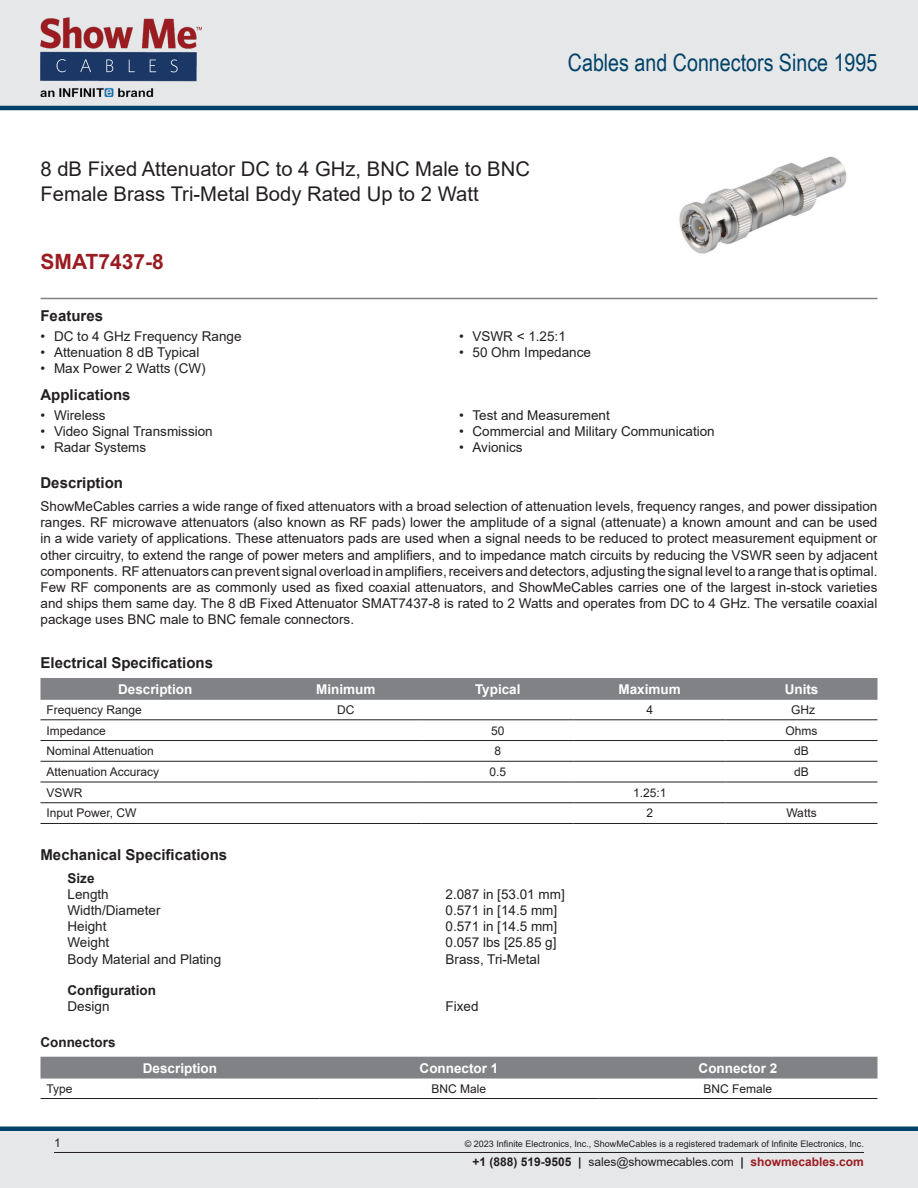
<style>
.page{position:relative;width:918px;height:1188px;background:#fff}
.page>*{position:absolute;margin:0;border:0;box-sizing:border-box;transform-origin:0 0}
.t1{font:24px "Arial Narrow";color:#004268}
.Branded_Part_No{font:700 21px "Arial";color:#9a1c21}
.Web_Description_Para{font:20.25px/24.3px "Arial";color:#231f20}
.Head1{font:700 15px "Arial";color:#231f20}
.MarketingDescription{font:13.5px/16.2px "Arial";color:#231f20;text-align:justify}
.Specs_Para{font:13.5px "Arial";color:#231f20}
.Table_Header{font:700 13.5px "Arial";color:#fff}
.Head3{font:700 13.5px "Arial";color:#231f20}
.Head2{font:700 13.5px "Arial";color:#231f20}
.Head2_after_Head1{font:700 13.5px "Arial";color:#231f20}
.Table_Body_Left{font:12px "Arial";color:#231f20}
.Table_Body{font:12px "Arial";color:#231f20}
.Copyright_disclaimer{font:9px "Arial";color:#231f20}
.s1{font-weight:700}
.s2{font-weight:700;color:#9a1c21}
</style>
<div class="page">
<div style="left:0;top:1131px;width:918px;height:57px;background:#e6e7e9"></div>
<div style="left:0;top:1126px;width:918px;height:5px;background:#004268"></div>
<div style="left:0;top:0;width:918px;height:108px;background:#e6e7e9"></div>
<hr style="left:0;top:106px;width:918px;height:4px;background:#004268">
<img style="left:40px;top:18px;width:162px;height:79px">
<hr style="left:54px;top:1152px;width:810px;height:1px;background:#231f20">
<hr style="left:40px;top:298px;width:838px;height:1px;background:#808285">
<img style="left:679px;top:156px;width:168px;height:98px">
<div style="left:40px;top:678px;width:838px;height:22px;background:#808285"></div>
<hr style="left:40px;top:720px;width:230px;height:1px;background:#231f20">
<hr style="left:270px;top:720px;width:152px;height:1px;background:#231f20">
<hr style="left:422px;top:720px;width:152px;height:1px;background:#231f20">
<hr style="left:574px;top:720px;width:152px;height:1px;background:#231f20">
<hr style="left:726px;top:720px;width:152px;height:1px;background:#231f20">
<hr style="left:40px;top:740px;width:230px;height:1px;background:#231f20">
<hr style="left:270px;top:740px;width:152px;height:1px;background:#231f20">
<hr style="left:422px;top:740px;width:152px;height:1px;background:#231f20">
<hr style="left:574px;top:740px;width:152px;height:1px;background:#231f20">
<hr style="left:726px;top:740px;width:152px;height:1px;background:#231f20">
<hr style="left:40px;top:761px;width:230px;height:1px;background:#231f20">
<hr style="left:270px;top:761px;width:152px;height:1px;background:#231f20">
<hr style="left:422px;top:761px;width:152px;height:1px;background:#231f20">
<hr style="left:574px;top:761px;width:152px;height:1px;background:#231f20">
<hr style="left:726px;top:761px;width:152px;height:1px;background:#231f20">
<hr style="left:40px;top:782px;width:230px;height:1px;background:#231f20">
<hr style="left:270px;top:782px;width:152px;height:1px;background:#231f20">
<hr style="left:422px;top:782px;width:152px;height:1px;background:#231f20">
<hr style="left:574px;top:782px;width:152px;height:1px;background:#231f20">
<hr style="left:726px;top:782px;width:152px;height:1px;background:#231f20">
<hr style="left:40px;top:802px;width:230px;height:1px;background:#231f20">
<hr style="left:270px;top:802px;width:152px;height:1px;background:#231f20">
<hr style="left:422px;top:802px;width:152px;height:1px;background:#231f20">
<hr style="left:574px;top:802px;width:152px;height:1px;background:#231f20">
<hr style="left:726px;top:802px;width:152px;height:1px;background:#231f20">
<hr style="left:40px;top:823px;width:230px;height:1px;background:#231f20">
<hr style="left:270px;top:823px;width:152px;height:1px;background:#231f20">
<hr style="left:422px;top:823px;width:152px;height:1px;background:#231f20">
<hr style="left:574px;top:823px;width:152px;height:1px;background:#231f20">
<hr style="left:726px;top:823px;width:152px;height:1px;background:#231f20">
<div style="left:40px;top:1057px;width:838px;height:22px;background:#808285"></div>
<hr style="left:40px;top:1098px;width:280px;height:1px;background:#231f20">
<hr style="left:320px;top:1098px;width:278px;height:1px;background:#231f20">
<hr style="left:598px;top:1098px;width:280px;height:1px;background:#231f20">
<h1 class="Web_Description_Para" style="left:40px;top:157px;width:491px">8 dB Fixed Attenuator DC to 4 GHz, BNC Male to BNC<br>Female Brass Tri-Metal Body Rated Up to 2 Watt</h1>
<p class="Branded_Part_No" style="left:40px;top:247px;width:125px">SMAT7437-8</p>
<h1 class="t1" style="left:568px;top:45px;width:311px">Cables and Connectors Since 1995</h1>
<p class="Head1" style="left:40px;top:306px;width:64px">Features</p>
<p class="MarketingDescription" style="left:40px;top:328px;width:203px">• DC to 4 GHz Frequency Range</p>
<p class="MarketingDescription" style="left:40px;top:344px;width:160px">• Attenuation 8 dB Typical</p>
<p class="MarketingDescription" style="left:40px;top:360px;width:167px">• Max Power 2 Watts (CW)</p>
<p class="Head1" style="left:40px;top:384px;width:92px">Applications</p>
<p class="MarketingDescription" style="left:40px;top:407px;width:67px">• Wireless</p>
<p class="MarketingDescription" style="left:40px;top:423px;width:174px">• Video Signal Transmission</p>
<p class="MarketingDescription" style="left:40px;top:439px;width:107px">• Radar Systems</p>
<p class="MarketingDescription" style="left:459px;top:328px;width:108px">• VSWR &lt; 1.25:1</p>
<p class="MarketingDescription" style="left:459px;top:344px;width:134px">• 50 Ohm Impedance</p>
<p class="MarketingDescription" style="left:459px;top:407px;width:152px">• Test and Measurement</p>
<p class="MarketingDescription" style="left:459px;top:423px;width:257px">• Commercial and Military Communication</p>
<p class="MarketingDescription" style="left:459px;top:439px;width:65px">• Avionics</p>
<p class="Head1" style="left:40px;top:472px;width:84px">Description</p>
<p class="MarketingDescription" style="left:40px;top:498px;width:838px">ShowMeCables carries a wide range of fixed attenuators with a broad selection of attenuation levels, frequency ranges, and power dissipation ranges. RF microwave attenuators (also known as RF pads) lower the amplitude of a signal (attenuate) a known amount and can be used in a wide variety of applications. These attenuators pads are used when a signal needs to be reduced to protect measurement equipment or other circuitry, to extend the range of power meters and amplifiers, and to impedance match circuits by reducing the VSWR seen by adjacent components. RF attenuators can prevent signal overload in amplifiers, receivers and detectors, adjusting the signal level to a range that is optimal.<br>Few RF components are as commonly used as fixed coaxial attenuators, and ShowMeCables carries one of the largest in-stock varieties and ships them same day. The 8 dB Fixed Attenuator SMAT7437-8 is rated to 2 Watts and operates from DC to 4 GHz. The versatile coaxial package uses BNC male to BNC female connectors.</p>
<p class="Head1" style="left:40px;top:652px;width:174px">Electrical Specifications</p>
<p class="Table_Header" style="left:118px;top:680px;width:76px">Description</p>
<p class="Table_Header" style="left:316px;top:680px;width:61px">Minimum</p>
<p class="Table_Header" style="left:475px;top:680px;width:47px">Typical</p>
<p class="Table_Header" style="left:619px;top:680px;width:64px">Maximum</p>
<p class="Table_Header" style="left:785px;top:680px;width:35px">Units</p>
<p class="Table_Body_Left" style="left:46px;top:701px;width:97px">Frequency Range</p>
<p class="Table_Body" style="left:337px;top:701px;width:19px">DC</p>
<p class="Table_Body" style="left:646px;top:701px;width:8px">4</p>
<p class="Table_Body" style="left:791px;top:701px;width:25px">GHz</p>
<p class="Table_Body_Left" style="left:46px;top:722px;width:61px">Impedance</p>
<p class="Table_Body" style="left:491px;top:722px;width:15px">50</p>
<p class="Table_Body" style="left:786px;top:722px;width:34px">Ohms</p>
<p class="Table_Body_Left" style="left:46px;top:743px;width:109px">Nominal Attenuation</p>
<p class="Table_Body" style="left:494px;top:743px;width:8px">8</p>
<p class="Table_Body" style="left:794px;top:743px;width:16px">dB</p>
<p class="Table_Body_Left" style="left:46px;top:764px;width:114px">Attenuation Accuracy</p>
<p class="Table_Body" style="left:489px;top:764px;width:18px">0.5</p>
<p class="Table_Body" style="left:794px;top:764px;width:16px">dB</p>
<p class="Table_Body_Left" style="left:46px;top:784px;width:37px">VSWR</p>
<p class="Table_Body" style="left:633px;top:784px;width:35px">1.25:1</p>
<p class="Table_Body_Left" style="left:46px;top:805px;width:92px">Input Power, CW</p>
<p class="Table_Body" style="left:646px;top:805px;width:8px">2</p>
<p class="Table_Body" style="left:786px;top:805px;width:32px">Watts</p>
<p class="Head1" style="left:40px;top:844px;width:188px">Mechanical Specifications</p>
<p class="Head2_after_Head1" style="left:68px;top:868px;width:29px">Size</p>
<p class="Specs_Para" style="left:68px;top:885px;width:43px">Length</p>
<p class="Specs_Para" style="left:446px;top:885px;width:121px">2.087 in [53.01 mm]</p>
<p class="Specs_Para" style="left:68px;top:901px;width:95px">Width/Diameter</p>
<p class="Specs_Para" style="left:446px;top:901px;width:113px">0.571 in [14.5 mm]</p>
<p class="Specs_Para" style="left:68px;top:917px;width:41px">Height</p>
<p class="Specs_Para" style="left:446px;top:917px;width:113px">0.571 in [14.5 mm]</p>
<p class="Specs_Para" style="left:68px;top:933px;width:43px">Weight</p>
<p class="Specs_Para" style="left:446px;top:933px;width:113px">0.057 lbs [25.85 g]</p>
<p class="Specs_Para" style="left:68px;top:949px;width:155px">Body Material and Plating</p>
<p class="Specs_Para" style="left:446px;top:949px;width:96px">Brass, Tri-Metal</p>
<p class="Head3" style="left:68px;top:980px;width:90px">Configuration</p>
<p class="Specs_Para" style="left:68px;top:997px;width:44px">Design</p>
<p class="Specs_Para" style="left:446px;top:997px;width:35px">Fixed</p>
<p class="Head2" style="left:40px;top:1033px;width:77px">Connectors</p>
<p class="Table_Header" style="left:143px;top:1058px;width:76px">Description</p>
<p class="Table_Header" style="left:420px;top:1058px;width:80px">Connector 1</p>
<p class="Table_Header" style="left:699px;top:1058px;width:80px">Connector 2</p>
<p class="Table_Body_Left" style="left:46px;top:1080px;width:28px">Type</p>
<p class="Table_Body" style="left:432px;top:1080px;width:56px">BNC Male</p>
<p class="Table_Body" style="left:704px;top:1080px;width:70px">BNC Female</p>
<p class="Table_Body_Left" style="left:54px;top:1135px;width:8px">1</p>
<p class="Copyright_disclaimer" style="left:465px;top:1138px;width:401px">© 2023 Infinite Electronics, Inc., ShowMeCables is a registered trademark of Infinite Electronics, Inc.</p>
<p class="Table_Body_Left" style="left:473px;top:1153px;width:393px"><span class="s1">+1 (888) 519-9505 |</span> sales@showmecables.com <span class="s1">|</span> <span class="s2">showmecables.com</span></p>
</div>
